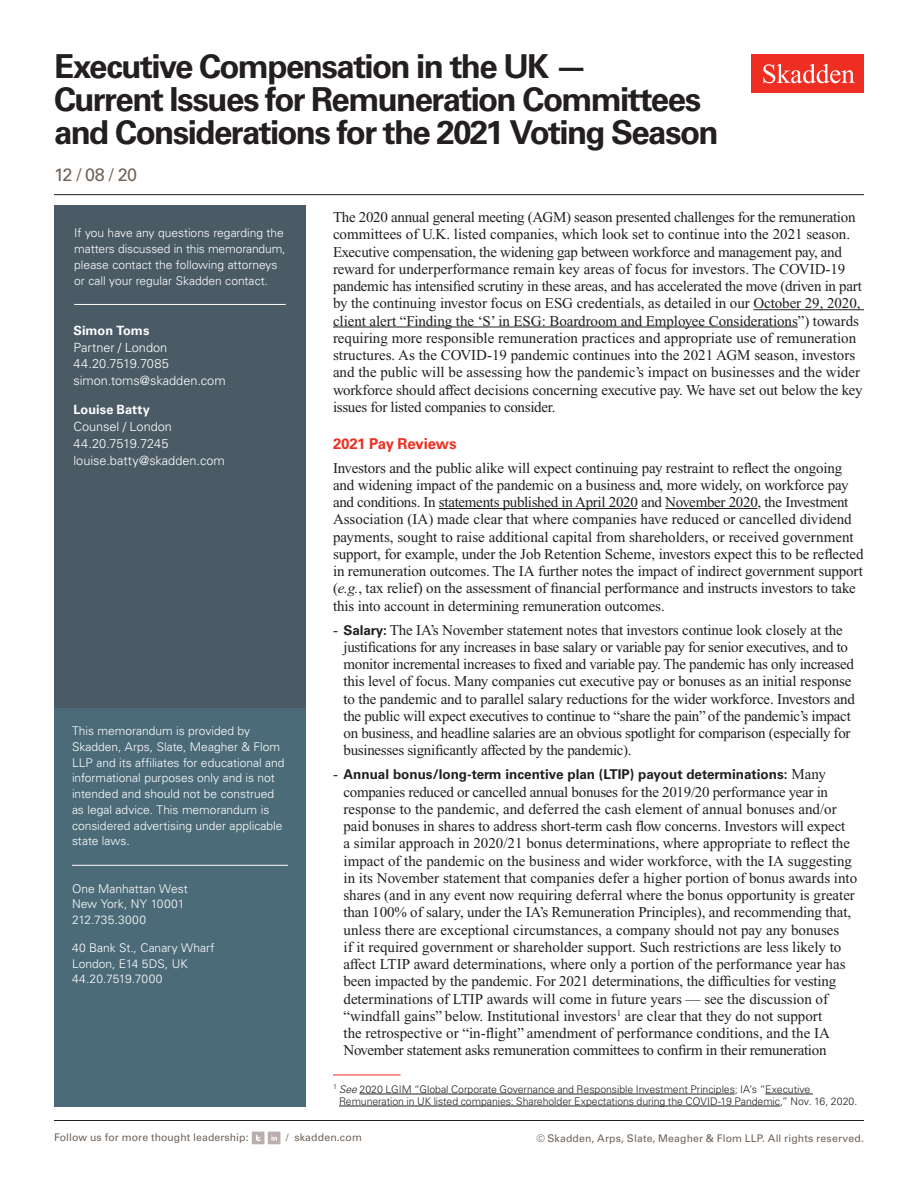
<style>
.page{position:relative;width:918px;height:1188px;background:#fff}
.page>*{position:absolute;margin:0;border:0;box-sizing:border-box;transform-origin:0 0}
.t1{font:700 33px/33px "Univers LT Std";letter-spacing:-.05em;color:#231f20}
.Date{font:18px "Univers LT Std";color:#6f645a}
.Main_Body{font:15px/17.2px "Times New Roman PS Std";letter-spacing:-.01em;color:#231f20}
.First_Level_Heading{font:700 15px "Univers LT Std";letter-spacing:-.015em;color:#ee2e22}
.t2{font:700 13.5px "Univers LT Std";color:#231f20}
.Contacts{font:300 12.75px "Univers LT Std";color:#fff}
.Contacts_Name{font:700 12.75px "Univers LT Std";color:#fff}
.Sidebar_body_rule_be{font:300 12px/15.8px "Univers LT Std";color:#fff}
.Firm_Address{font:300 12px/15.8px "Univers LT Std";color:#fff}
.Footnote{font:300 10.5px/12px "Univers LT Std";letter-spacing:-.005em;color:#231f20}
.t3{font:10.5px "Univers LT Std";letter-spacing:.01em;color:#6f645a}
.s1{font-style:italic}
.s2{font-family:"Univers LT Std";font-weight:700;font-size:13.5px}
.s3{font-family:"Times New Roman PS Std";font-weight:400;font-size:15px}
</style>
<div class="page">
<div style="left:752px;top:54px;width:112px;height:39px;background:#ee2e22"></div>
<svg style="left:763px;top:64px;width:92px;height:19px"></svg>
<hr style="left:54px;top:1120px;width:810px;height:1px;background:#231f20">
<hr style="left:54px;top:194px;width:810px;height:1px;background:#231f20">
<div style="left:252px;top:1132px;width:12px;height:12px;background:#baaeae"></div>
<svg style="left:256px;top:1135px;width:4px;height:6px"></svg>
<div style="left:268px;top:1132px;width:12px;height:12px;background:#baaeae"></div>
<svg style="left:271px;top:1135px;width:6px;height:6px"></svg>
<div style="left:54px;top:206px;width:252px;height:506px;background:#4b5b66"></div>
<hr style="left:74px;top:304px;width:212px;height:1px;background:#fff">
<div style="left:54px;top:708px;width:252px;height:399px;background:#4c6b79"></div>
<hr style="left:72px;top:865px;width:216px;height:1px;background:#fff">
<hr style="left:753px;top:309px;width:111px;height:1px;background:#231f20">
<hr style="left:333px;top:327px;width:465px;height:1px;background:#231f20">
<hr style="left:439px;top:508px;width:199px;height:1px;background:#231f20">
<hr style="left:665px;top:508px;width:93px;height:1px;background:#231f20">
<hr style="left:333px;top:1075px;width:67px;height:1px;background:#ee2e22">
<hr style="left:359px;top:1094px;width:376px;height:1px;background:#231f20">
<hr style="left:765px;top:1094px;width:48px;height:1px;background:#231f20">
<hr style="left:339px;top:1106px;width:441px;height:1px;background:#231f20">
<h1 class="t1" style="left:54px;top:50px;width:666px">Executive Compensation in the UK —<br>Current Issues for Remuneration Committees and Considerations for the 2021 Voting Season</h1>
<p class="Date" style="left:54px;top:164px;width:85px">12 / 08 / 20</p>
<p class="Sidebar_body_rule_be" style="left:74px;top:225px;width:213px">If you have any questions regarding the matters discussed in this memorandum, please contact the following attorneys or call your regular Skadden contact.</p>
<p class="Contacts_Name" style="left:74px;top:323px;width:77px">Simon Toms</p>
<p class="Contacts" style="left:74px;top:339px;width:95px">Partner / London</p>
<p class="Contacts" style="left:74px;top:356px;width:97px">44.20.7519.7085</p>
<p class="Contacts" style="left:74px;top:373px;width:154px">simon.toms@skadden.com</p>
<p class="Contacts_Name" style="left:74px;top:402px;width:78px">Louise Batty</p>
<p class="Contacts" style="left:74px;top:419px;width:100px">Counsel / London</p>
<p class="Contacts" style="left:74px;top:436px;width:97px">44.20.7519.7245</p>
<p class="Contacts" style="left:74px;top:453px;width:153px">louise.batty@skadden.com</p>
<p class="Sidebar_body_rule_be" style="left:72px;top:723px;width:214px">This memorandum is provided by Skadden, Arps, Slate, Meagher &amp; Flom LLP and its affiliates for educational and informational purposes only and is not intended and should not be construed as legal advice. This memorandum is considered advertising under applicable state laws.</p>
<p class="Firm_Address" style="left:72px;top:881px;width:117px">One Manhattan West<br>New York, NY 10001<br>212.735.3000</p>
<p class="Firm_Address" style="left:72px;top:940px;width:144px">40 Bank St., Canary Wharf<br>London, E14 5DS, UK<br>44.20.7519.7000</p>
<p class="Main_Body" style="left:333px;top:208px;width:531px">The 2020 annual general meeting (AGM) season presented challenges for the remuneration committees of U.K. listed companies, which look set to continue into the 2021 season.<br>Executive compensation, the widening gap between workforce and management pay, and reward for underperformance remain key areas of focus for investors. The COVID-19 pandemic has intensified scrutiny in these areas, and has accelerated the move (driven in part by the continuing investor focus on ESG credentials, as detailed in our October 29, 2020, client alert “Finding the ‘S’ in ESG: Boardroom and Employee Considerations”) towards requiring more responsible remuneration practices and appropriate use of remuneration structures. As the COVID-19 pandemic continues into the 2021 AGM season, investors and the public will be assessing how the pandemic’s impact on businesses and the wider workforce should affect decisions concerning executive pay. We have set out below the key issues for listed companies to consider.</p>
<h1 class="First_Level_Heading" style="left:333px;top:434px;width:125px">2021 Pay Reviews</h1>
<p class="Main_Body" style="left:333px;top:459px;width:532px">Investors and the public alike will expect continuing pay restraint to reflect the ongoing and widening impact of the pandemic on a business and, more widely, on workforce pay and conditions. In statements published in April 2020 and November 2020, the Investment Association (IA) made clear that where companies have reduced or cancelled dividend payments, sought to raise additional capital from shareholders, or received government support, for example, under the Job Retention Scheme, investors expect this to be reflected in remuneration outcomes. The IA further notes the impact of indirect government support (<span class="s1">e.g.</span>, tax relief) on the assessment of financial performance and instructs investors to take this into account in determining remuneration outcomes.</p>
<p class="Main_Body" style="left:344px;top:621px;width:513px;text-indent:-10px">- <span class="s2">Salary:</span> The IA’s November statement notes that investors continue look closely at the justifications for any increases in base salary or variable pay for senior executives, and to monitor incremental increases to fixed and variable pay. The pandemic has only increased this level of focus. Many companies cut executive pay or bonuses as an initial response to the pandemic and to parallel salary reductions for the wider workforce. Investors and the public will expect executives to continue to “share the pain” of the pandemic’s impact on business, and headline salaries are an obvious spotlight for comparison (especially for businesses significantly affected by the pandemic).</p>
<p class="t2" style="left:333px;top:767px;width:494px"><span class="s3">-</span> Annual bonus/long-term incentive plan (LTIP) payout determinations: <span class="s3">Many</span></p>
<p class="Main_Body" style="left:344px;top:783px;width:515px">companies reduced or cancelled annual bonuses for the 2019/20 performance year in response to the pandemic, and deferred the cash element of annual bonuses and/or paid bonuses in shares to address short-term cash flow concerns. Investors will expect<br>a similar approach in 2020/21 bonus determinations, where appropriate to reflect the impact of the pandemic on the business and wider workforce, with the IA suggesting in its November statement that companies defer a higher portion of bonus awards into shares (and in any event now requiring deferral where the bonus opportunity is greater than 100% of salary, under the IA’s Remuneration Principles), and recommending that, unless there are exceptional circumstances, a company should not pay any bonuses<br>if it required government or shareholder support. Such restrictions are less likely to affect LTIP award determinations, where only a portion of the performance year has been impacted by the pandemic. For 2021 determinations, the difficulties for vesting determinations of LTIP awards will come in future years — see the discussion of “windfall gains” below. Institutional investors<sup>1</sup> are clear that they do not support<br>the retrospective or “in-flight” amendment of performance conditions, and the IA November statement asks remuneration committees to confirm in their remuneration</p>
<p class="Footnote" style="left:339px;top:1083px;width:520px;text-indent:-6px"><sup>1</sup> <span class="s1">See</span> 2020 LGIM “Global Corporate Governance and Responsible Investment Principles; IA’s “Executive<br>Remuneration in UK listed companies: Shareholder Expectations during the COVID-19 Pandemic,” Nov. 16, 2020.</p>
<p class="t3" style="left:54px;top:1131px;width:196px">Follow us for more thought leadership:</p>
<p class="t3" style="left:286px;top:1131px;width:77px">/ skadden.com</p>
<p class="t3" style="left:536px;top:1132px;width:329px">© Skadden, Arps, Slate, Meagher &amp; Flom LLP. All rights reserved.</p>
</div>
